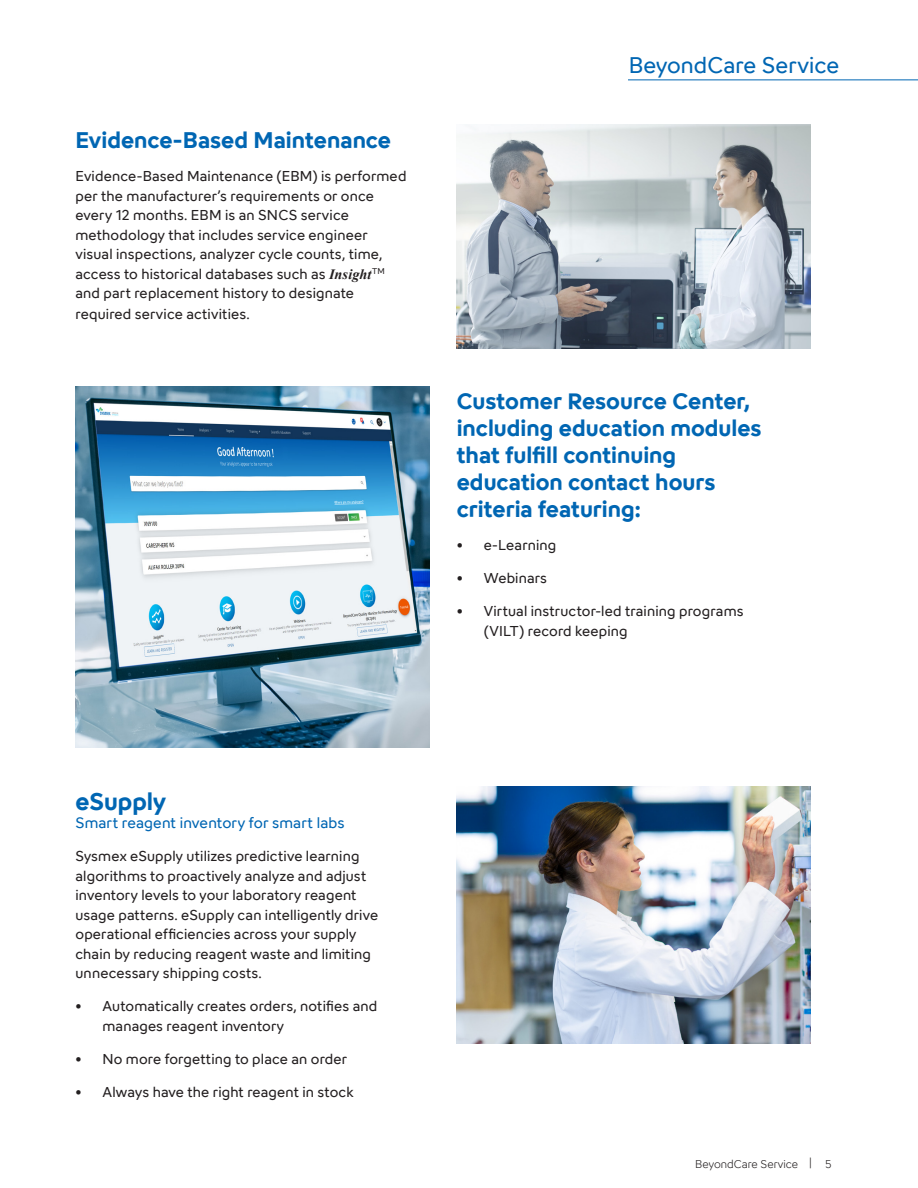
<style>
.page{position:relative;width:918px;height:1188px;background:#fff}
.page>*{position:absolute;margin:0;border:0;box-sizing:border-box;transform-origin:0 0}
.Body_Copy{font:700 24px "Sysmex";color:#0066b3}
.Body_Copy-2{font:700 22.5px/27px "Sysmex";color:#0066b3}
.t1{font:22.5px "Sysmex";color:#0166b3}
.Body_Copy-3{font:15px "Sysmex";letter-spacing:.01em;color:#0066b3}
.Body_Copy-4{font:14.25px/19.5px "Sysmex";letter-spacing:.01em;color:#231f20}
.t2{font:300 11.25px "Sysmex";color:#231f20}
.s1{font-family:"Times New Roman";font-weight:700;font-style:italic}
</style>
<div class="page">
<hr style="left:628px;top:80px;width:290px;height:1px;background:#0166b3">
<img style="left:456px;top:124px;width:354px;height:224px">
<img style="left:456px;top:787px;width:354px;height:257px">
<img style="left:75px;top:387px;width:354px;height:361px">
<p class="Body_Copy-2" style="left:75px;top:126px;width:317px">Evidence-Based Maintenance</p>
<p class="Body_Copy-4" style="left:75px;top:166px;width:332px">Evidence-Based Maintenance (EBM) is performed per the manufacturer’s requirements or once every 12 months. EBM is an SNCS service methodology that includes service engineer visual inspections, analyzer cycle counts, time, access to historical databases such as <span class="s1">Insight</span><sup>TM </sup>and part replacement history to designate</p>
<p class="Body_Copy-4" style="left:75px;top:304px;width:176px">required service activities.</p>
<h2 class="t1" style="left:629px;top:51px;width:212px">BeyondCare Service</h2>
<p class="Body_Copy-2" style="left:457px;top:387px;width:306px">Customer Resource Center, including education modules that fulfill continuing education contact hours criteria featuring:</p>
<p class="Body_Copy-4" style="left:457px;top:535px;width:101px">• e-Learning</p>
<p class="Body_Copy-4" style="left:457px;top:568px;width:92px">• Webinars</p>
<p class="Body_Copy-4" style="left:484px;top:601px;width:261px;text-indent:-27px">• Virtual instructor-led training programs (VILT) record keeping</p>
<p class="Body_Copy" style="left:75px;top:787px;width:92px">eSupply</p>
<p class="Body_Copy-3" style="left:75px;top:814px;width:271px">Smart reagent inventory for smart labs</p>
<p class="Body_Copy-4" style="left:75px;top:846px;width:304px">Sysmex eSupply utilizes predictive learning algorithms to proactively analyze and adjust inventory levels to your laboratory reagent usage patterns. eSupply can intelligently drive operational efficiencies across your supply chain by reducing reagent waste and limiting unnecessary shipping costs.</p>
<p class="Body_Copy-4" style="left:102px;top:996px;width:276px;text-indent:-27px">• Automatically creates orders, notifies and manages reagent inventory</p>
<p class="Body_Copy-4" style="left:75px;top:1049px;width:273px">• No more forgetting to place an order</p>
<p class="Body_Copy-4" style="left:75px;top:1082px;width:280px">• Always have the right reagent in stock</p>
<p class="t2" style="left:695px;top:1156px;width:138px">BeyondCare Service | 5</p>
</div>
